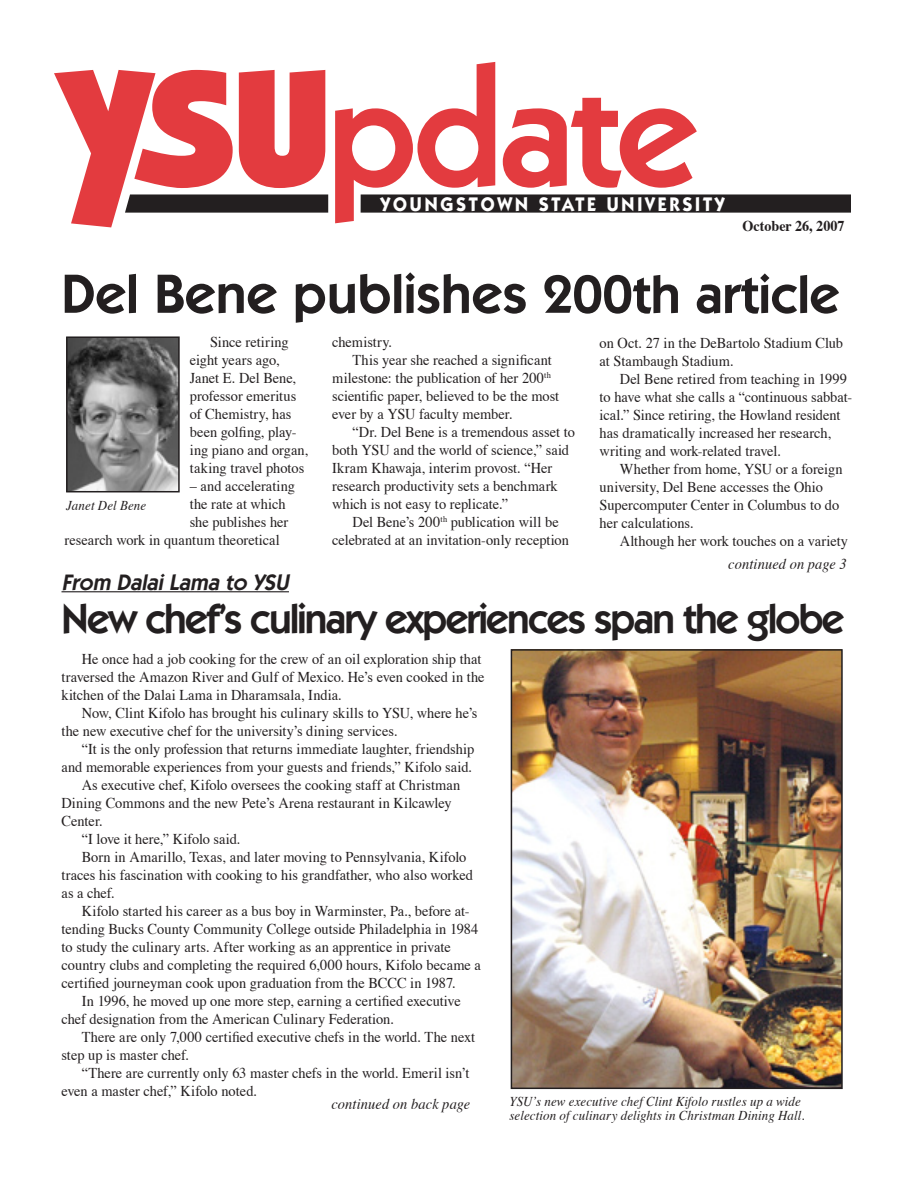
<style>
.page{position:relative;width:918px;height:1188px;background:#fff}
.page>*{position:absolute;margin:0;border:0;box-sizing:border-box;transform-origin:0 0}
.headline_new{font:600 55.5px "Itc Kabel";color:#231f20}
.headline_new-2{font:600 42px "Itc Kabel";letter-spacing:-.04em;color:#231f20}
.headline_new-3{font:italic 600 22.5px "Itc Kabel";color:#231f20}
.t1{font:700 19.8px "Itc Kabel";letter-spacing:.16em;color:#fff;scale:.9 1}
.body{font:15px/18px "Times";color:#231f20;scale:.96 1}
.body-2{font:italic 15px "Times";letter-spacing:.01em;color:#231f20;scale:.96 1}
.t2{font:700 15px "Times";color:#231f20;scale:.94 1}
.t3{font:italic 13.5px/14.9px "Times";letter-spacing:.01em;color:#231f20;scale:.96 1}
.s1{font-size:54px}
</style>
<div class="page">
<div style="left:361px;top:194px;width:489px;height:19px;background:#231f20"></div>
<svg style="left:54px;top:70px;width:274px;height:157px"></svg>
<svg style="left:335px;top:62px;width:160px;height:161px"></svg>
<svg style="left:503px;top:98px;width:194px;height:90px"></svg>
<hr style="left:62px;top:591px;width:227px;height:1px;background:#231f20">
<img style="left:514px;top:652px;width:326px;height:434px">
<div style="left:511px;top:649px;width:332px;height:440px;border:2px solid #231f20"></div>
<img style="left:69px;top:339px;width:108px;height:150px">
<div style="left:66px;top:336px;width:114px;height:156px;border:2px solid #231f20"></div>
<p class="t1" style="left:380px;top:192px;width:384px">YOUNGSTOWN STATE UNIVERSITY</p>
<p class="t2" style="left:743px;top:212px;width:110px">October 26, 2007</p>
<p class="headline_new" style="left:62px;top:261px;width:780px">Del Bene publishes <span class="s1">200th article</span></p>
<p class="body" style="left:332px;top:332px;width:64px">chemistry.</p>
<p class="body" style="left:332px;top:350px;width:238px;text-indent:20px">This year she reached a significant milestone: the publication of her 200<sup>th </sup>scientific paper, believed to be the most ever by a YSU faculty member.</p>
<p class="body" style="left:332px;top:422px;width:254px;text-indent:20px">“Dr. Del Bene is a tremendous asset to both YSU and the world of science,” said Ikram Khawaja, interim provost. “Her research productivity sets a benchmark which is not easy to replicate.”</p>
<p class="body" style="left:332px;top:512px;width:248px;text-indent:20px">Del Bene’s 200<sup>th</sup> publication will be celebrated at an invitation-only reception</p>
<p class="body" style="left:190px;top:332px;width:125px;text-indent:20px">Since retiring eight years ago,<br>Janet E. Del Bene, professor emeritus of Chemistry, has been golfing, play&shy;ing piano and organ, taking travel photos</p>
<p class="body" style="left:190px;top:476px;width:111px">– and accelerating</p>
<p class="body" style="left:190px;top:494px;width:101px">the rate at which</p>
<p class="body" style="left:190px;top:512px;width:104px">she publishes her</p>
<p class="body" style="left:64px;top:530px;width:226px">research work in quantum theoretical</p>
<p class="body" style="left:600px;top:333px;width:255px">on Oct. 27 in the DeBartolo Stadium Club at Stambaugh Stadium.</p>
<p class="body" style="left:600px;top:369px;width:265px;text-indent:20px">Del Bene retired from teaching in 1999 to have what she calls a “continuous sabbat&shy;ical.” Since retiring, the Howland resident has dramatically increased her research, writing and work-related travel.</p>
<p class="body" style="left:600px;top:459px;width:255px;text-indent:20px">Whether from home, YSU or a foreign university, Del Bene accesses the Ohio<br>Supercomputer Center in Columbus to do her calculations.</p>
<p class="body" style="left:620px;top:531px;width:239px">Although her work touches on a variety</p>
<p class="body-2" style="left:728px;top:550px;width:125px">continued on page 3</p>
<p class="t3" style="left:66px;top:498px;width:85px">Janet Del Bene</p>
<p class="headline_new-3" style="left:62px;top:569px;width:234px">From Dalai Lama to YSU</p>
<p class="headline_new-2" style="left:62px;top:594px;width:785px">New chef’s culinary experiences span the globe</p>
<p class="body" style="left:62px;top:648px;width:442px;text-indent:20px">He once had a job cooking for the crew of an oil exploration ship that traversed the Amazon River and Gulf of Mexico. He’s even cooked in the kitchen of the Dalai Lama in Dharamsala, India.</p>
<p class="body" style="left:62px;top:702px;width:435px;text-indent:20px">Now, Clint Kifolo has brought his culinary skills to YSU, where he’s the new executive chef for the university’s dining services.</p>
<p class="body" style="left:62px;top:738px;width:431px;text-align:right">“It is the only profession that returns immediate laughter, friendship and memorable experiences from your guests and friends,” Kifolo said.</p>
<p class="body" style="left:62px;top:774px;width:417px;text-indent:20px">As executive chef, Kifolo oversees the cooking staff at Christman<br>Dining Commons and the new Pete’s Arena restaurant in Kilcawley<br>Center.</p>
<p class="body" style="left:82px;top:828px;width:167px">“I love it here,” Kifolo said.</p>
<p class="body" style="left:62px;top:846px;width:430px;text-indent:20px">Born in Amarillo, Texas, and later moving to Pennsylvania, Kifolo traces his fascination with cooking to his grandfather, who also worked as a chef.</p>
<p class="body" style="left:62px;top:900px;width:438px;text-indent:20px">Kifolo started his career as a bus boy in Warminster, Pa., before at&shy;tending Bucks County Community College outside Philadelphia in 1984 to study the culinary arts. After working as an apprentice in private country clubs and completing the required 6,000 hours, Kifolo became a certified journeyman cook upon graduation from the BCCC in 1987.</p>
<p class="body" style="left:62px;top:990px;width:417px;text-indent:20px">In 1996, he moved up one more step, earning a certified executive chef designation from the American Culinary Federation.</p>
<p class="body" style="left:62px;top:1026px;width:432px;text-indent:20px">There are only 7,000 certified executive chefs in the world. The next step up is master chef.</p>
<p class="body" style="left:62px;top:1062px;width:427px;text-indent:20px">“There are currently only 63 master chefs in the world. Emeril isn’t even a master chef,” Kifolo noted.</p>
<p class="body-2" style="left:331px;top:1091px;width:146px">continued on back page</p>
<p class="t3" style="left:509px;top:1093px;width:309px">YSU’s new executive chef Clint Kifolo rustles up a wide selection of culinary delights in Christman Dining Hall.</p>
</div>
